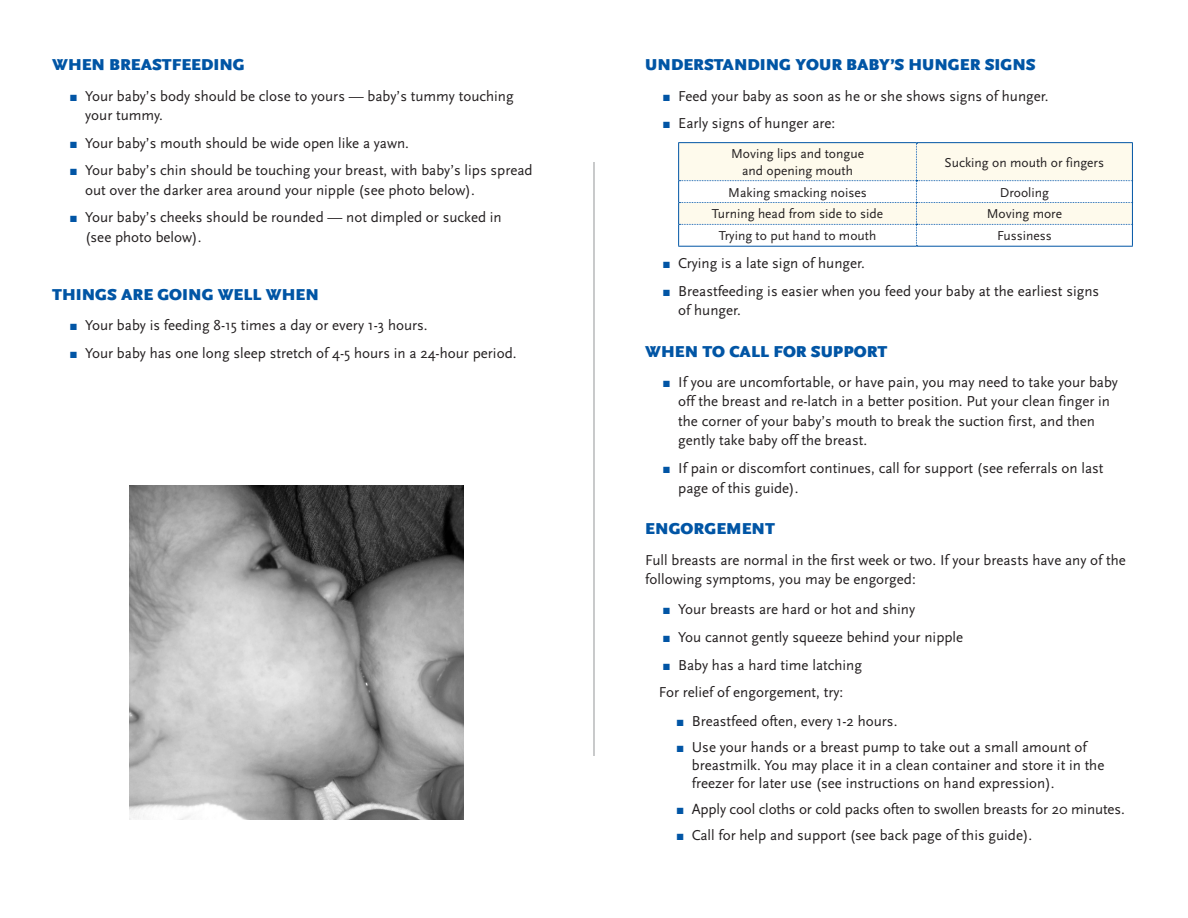
<style>
.page{position:relative;width:1188px;height:918px;background:#fff}
.page>*{position:absolute;margin:0;border:0;box-sizing:border-box;transform-origin:0 0}
.head_1{font:900 16.5px "Scala Sans";color:#0155a5}
.big_head{font:900 16.5px "Scala Sans";color:#0155a5}
.bullet_body_text{font:15px/19.5px "Scala Sans CE";color:#231f20}
.bullet_body_text_2{font:15px/18px "Scala Sans CE";color:#231f20}
.t1{font:15px/19.5px "Scala Sans";color:#231f20}
.body_text{font:13.5px/16.2px "Scala Sans CE";color:#231f20;text-align:center}
.s1{color:#0155a5}
</style>
<div class="page">
<img style="left:130px;top:486px;width:334px;height:334px">
<hr style="left:678px;top:142px;width:238px;height:1px;background:#0155a5">
<hr style="left:916px;top:142px;width:217px;height:1px;background:#0155a5">
<hr style="left:678px;top:246px;width:238px;height:1px;background:#0155a5">
<hr style="left:916px;top:246px;width:217px;height:1px;background:#0155a5">
<svg style="left:678px;top:143px;width:455px;height:103px"></svg>
<hr style="left:594px;top:162px;width:1px;height:594px;background:#939598">
<p class="big_head" style="left:52px;top:56px;width:194px">WHEN BREASTFEEDING</p>
<p class="bullet_body_text" style="left:85px;top:86px;width:430px;text-indent:-15px"><span class="s1">■</span> Your baby’s body should be close to yours — baby’s tummy touching your tummy.</p>
<p class="bullet_body_text" style="left:70px;top:133px;width:340px"><span class="s1">■</span> Your baby’s mouth should be wide open like a yawn.</p>
<p class="bullet_body_text" style="left:85px;top:161px;width:449px;text-indent:-15px"><span class="s1">■</span> Your baby’s chin should be touching your breast, with baby’s lips spread out over the darker area around your nipple (see photo below).</p>
<p class="bullet_body_text" style="left:85px;top:208px;width:418px;text-indent:-15px"><span class="s1">■</span> Your baby’s cheeks should be rounded — not dimpled or sucked in (see photo below).</p>
<p class="head_1" style="left:52px;top:286px;width:268px">THINGS ARE GOING WELL WHEN</p>
<p class="bullet_body_text" style="left:70px;top:316px;width:359px"><span class="s1">■</span> Your baby is feeding 8-15 times a day or every 1-3 hours.</p>
<p class="bullet_body_text" style="left:70px;top:343px;width:448px"><span class="s1">■</span> Your baby has one long sleep stretch of 4-5 hours in a 24-hour period.</p>
<p class="head_1" style="left:645px;top:56px;width:392px">UNDERSTANDING YOUR BABY’S HUNGER SIGNS</p>
<p class="bullet_body_text" style="left:663px;top:86px;width:387px"><span class="s1">■</span> Feed your baby as soon as he or she shows signs of hunger.</p>
<p class="bullet_body_text" style="left:663px;top:114px;width:174px"><span class="s1">■</span> Early signs of hunger are:</p>
<p class="body_text" style="left:731px;top:146px;width:134px">Moving lips and tongue and opening mouth</p>
<p class="body_text" style="left:945px;top:154px;width:161px">Sucking on mouth or fingers</p>
<p class="body_text" style="left:728px;top:184px;width:140px">Making smacking noises</p>
<p class="body_text" style="left:1000px;top:184px;width:51px">Drooling</p>
<p class="body_text" style="left:712px;top:206px;width:173px">Turning head from side to side</p>
<p class="body_text" style="left:987px;top:206px;width:77px">Moving more</p>
<p class="body_text" style="left:719px;top:228px;width:159px">Trying to put hand to mouth</p>
<p class="body_text" style="left:997px;top:228px;width:56px">Fussiness</p>
<p class="bullet_body_text" style="left:663px;top:254px;width:203px"><span class="s1">■</span> Crying is a late sign of hunger.</p>
<p class="bullet_body_text" style="left:678px;top:281px;width:423px;text-indent:-15px"><span class="s1">■</span> Breastfeeding is easier when you feed your baby at the earliest signs of hunger.</p>
<p class="head_1" style="left:645px;top:342px;width:244px">WHEN TO CALL FOR SUPPORT</p>
<p class="bullet_body_text" style="left:678px;top:372px;width:441px;text-indent:-15px"><span class="s1">■</span> If you are uncomfortable, or have pain, you may need to take your baby off the breast and re-latch in a better position. Put your clean finger in the corner of your baby’s mouth to break the suction first, and then gently take baby off the breast.</p>
<p class="bullet_body_text" style="left:678px;top:458px;width:427px;text-indent:-15px"><span class="s1">■</span> If pain or discomfort continues, call for support (see referrals on last page of this guide).</p>
<p class="head_1" style="left:645px;top:520px;width:131px">ENGORGEMENT</p>
<p class="t1" style="left:645px;top:550px;width:482px">Full breasts are normal in the first week or two. If your breasts have any of the following symptoms, you may be engorged:</p>
<p class="bullet_body_text" style="left:663px;top:600px;width:253px"><span class="s1">■</span> Your breasts are hard or hot and shiny</p>
<p class="bullet_body_text" style="left:663px;top:627px;width:301px"><span class="s1">■</span> You cannot gently squeeze behind your nipple</p>
<p class="bullet_body_text" style="left:663px;top:655px;width:200px"><span class="s1">■</span> Baby has a hard time latching</p>
<p class="t1" style="left:659px;top:683px;width:186px">For relief of engorgement, try:</p>
<p class="bullet_body_text_2" style="left:677px;top:712px;width:222px"><span class="s1">■</span> Breastfeed often, every 1-2 hours.</p>
<p class="bullet_body_text_2" style="left:692px;top:738px;width:414px;text-indent:-15px"><span class="s1">■</span> Use your hands or a breast pump to take out a small amount of breastmilk. You may place it in a clean container and store it in the freezer for later use (see instructions on hand expression).</p>
<p class="bullet_body_text_2" style="left:677px;top:800px;width:449px"><span class="s1">■</span> Apply cool cloths or cold packs often to swollen breasts for 20 minutes.</p>
<p class="bullet_body_text_2" style="left:677px;top:826px;width:357px"><span class="s1">■</span> Call for help and support (see back page of this guide).</p>
</div>
